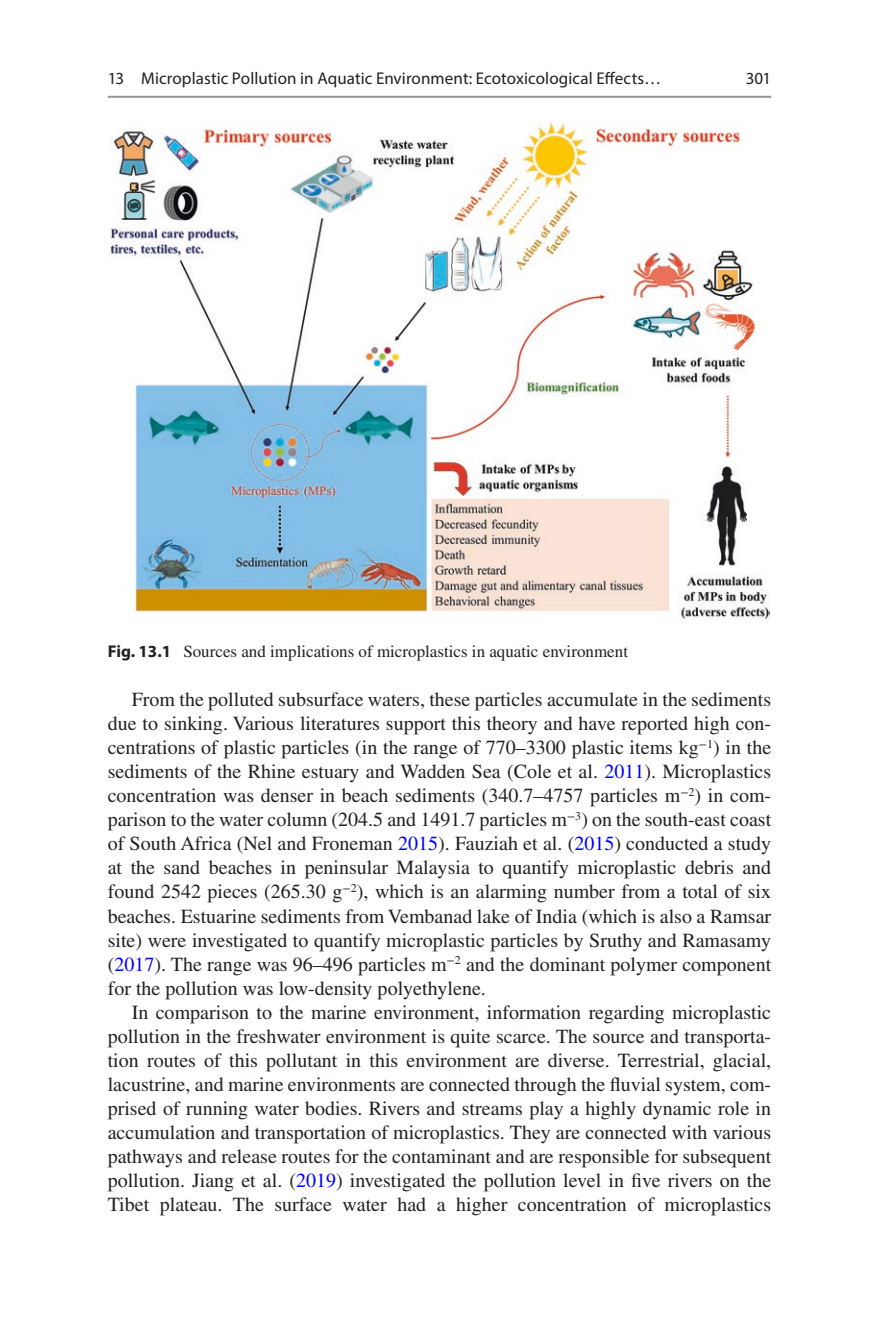
<style>
.page{position:relative;width:879px;height:1333px;background:#fff}
.page>*{position:absolute;margin:0;border:0;box-sizing:border-box;transform-origin:0 0}
.Text{font:20px/24px "Times LT Std";color:#231f20;text-align:justify}
.t1{font:17px "Myriad Pro";letter-spacing:.005em;color:#231f20}
.t2{font:17px "Times LT Std";color:#231f20}
.s1{font-family:"Myriad Pro";font-weight:700}
.s2{color:#00f}
</style>
<div class="page">
<img style="left:109px;top:122px;width:660px;height:497px">
<hr style="left:108px;top:96px;width:663px;height:2px;background:#939598">
<p class="t1" style="left:108px;top:68px;width:555px">13 Microplastic Pollution in Aquatic Environment: Ecotoxicological Effects…</p>
<p class="t1" style="left:745px;top:68px;width:27px">301</p>
<p class="t2" style="left:108px;top:641px;width:522px"><span class="s1">Fig. 13.1</span> Sources and implications of microplastics in aquatic environment</p>
<p class="Text" style="left:108px;top:687px;width:665px;text-indent:24px">From the polluted subsurface waters, these particles accumulate in the sediments due to sinking. Various literatures support this theory and have reported high con&shy;centrations of plastic particles (in the range of 770–3300 plastic items kg<sup>−</sup><sup>1</sup>) in the sediments of the Rhine estuary and Wadden Sea (Cole et al. <span class="s2">2011</span>). Microplastics concentration was denser in beach sediments (340.7–4757 particles m<sup>−</sup><sup>2</sup>) in com&shy;parison to the water column (204.5 and 1491.7 particles m<sup>−</sup><sup>3</sup>) on the south-east coast of South Africa (Nel and Froneman <span class="s2">2015</span>). Fauziah et al. (<span class="s2">2015</span>) conducted a study at the sand beaches in peninsular Malaysia to quantify microplastic debris and found 2542 pieces (265.30 g<sup>−</sup><sup>2</sup>), which is an alarming number from a total of six beaches. Estuarine sediments from Vembanad lake of India (which is also a Ramsar site) were investigated to quantify microplastic particles by Sruthy and Ramasamy (<span class="s2">2017</span>). The range was 96–496 particles m<sup>−</sup><sup>2</sup> and the dominant polymer component for the pollution was low-density polyethylene.</p>
<p class="Text" style="left:108px;top:999px;width:665px;text-indent:24px">In comparison to the marine environment, information regarding microplastic pollution in the freshwater environment is quite scarce. The source and transporta&shy;tion routes of this pollutant in this environment are diverse. Terrestrial, glacial, lacustrine, and marine environments are connected through the fluvial system, com&shy;prised of running water bodies. Rivers and streams play a highly dynamic role in accumulation and transportation of microplastics. They are connected with various pathways and release routes for the contaminant and are responsible for subsequent pollution. Jiang et al. (<span class="s2">2019</span>) investigated the pollution level in five rivers on the Tibet plateau. The surface water had a higher concentration of microplastics</p>
</div>
